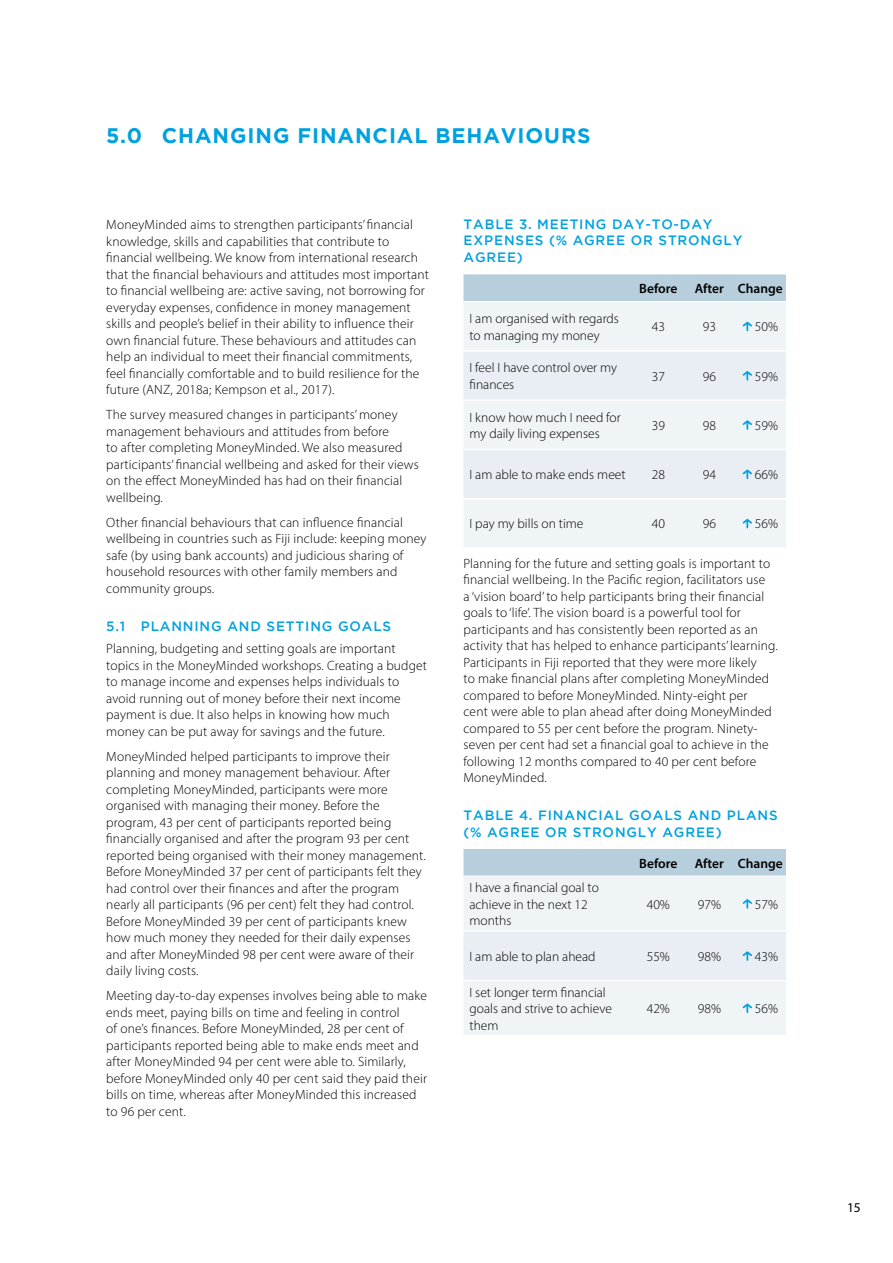
<style>
.page{position:relative;width:893px;height:1263px;background:#fff}
.page>*{position:absolute;margin:0;border:0;box-sizing:border-box;transform-origin:0 0}
.t1{font:700 21px "Gotham";letter-spacing:.045em;color:#00a1e0}
.t2{font:300 13.5px/16.5px "Myriad Pro";letter-spacing:.01em;color:#000}
.t3{font:500 13.5px/16.5px "Gotham";letter-spacing:.065em;color:#00a1e0}
.t4{font:600 13.5px "Myriad Pro";color:#000}
.t5{font:13.5px "Myriad Pro";color:#000}
</style>
<div class="page">
<div style="left:463px;top:274px;width:323px;height:27px;background:#b7cfdc"></div>
<div style="left:464px;top:302px;width:322px;height:245px;background:#eff4f7"></div>
<div style="left:463px;top:352px;width:323px;height:146px;background:#e8eef3"></div>
<hr style="left:463px;top:350px;width:170px;height:2px;background:#fff">
<hr style="left:633px;top:350px;width:51px;height:2px;background:#fff">
<hr style="left:684px;top:350px;width:51px;height:2px;background:#fff">
<hr style="left:735px;top:350px;width:51px;height:2px;background:#fff">
<hr style="left:463px;top:399px;width:170px;height:2px;background:#fff">
<hr style="left:633px;top:399px;width:51px;height:2px;background:#fff">
<hr style="left:684px;top:399px;width:51px;height:2px;background:#fff">
<hr style="left:735px;top:399px;width:51px;height:2px;background:#fff">
<hr style="left:463px;top:449px;width:170px;height:1px;background:#fff">
<hr style="left:633px;top:449px;width:51px;height:1px;background:#fff">
<hr style="left:684px;top:449px;width:51px;height:1px;background:#fff">
<hr style="left:735px;top:449px;width:51px;height:1px;background:#fff">
<hr style="left:463px;top:498px;width:170px;height:1px;background:#fff">
<hr style="left:633px;top:498px;width:51px;height:1px;background:#fff">
<hr style="left:684px;top:498px;width:51px;height:1px;background:#fff">
<hr style="left:735px;top:498px;width:51px;height:1px;background:#fff">
<svg style="left:743px;top:322px;width:9px;height:9px"></svg>
<svg style="left:743px;top:371px;width:9px;height:10px"></svg>
<svg style="left:743px;top:420px;width:9px;height:10px"></svg>
<svg style="left:743px;top:470px;width:9px;height:9px"></svg>
<svg style="left:743px;top:519px;width:9px;height:9px"></svg>
<div style="left:463px;top:849px;width:323px;height:27px;background:#b7cfdc"></div>
<div style="left:464px;top:877px;width:322px;height:158px;background:#eff4f7"></div>
<hr style="left:463px;top:930px;width:170px;height:2px;background:#fff">
<hr style="left:633px;top:930px;width:51px;height:2px;background:#fff">
<hr style="left:684px;top:930px;width:51px;height:2px;background:#fff">
<hr style="left:735px;top:930px;width:51px;height:2px;background:#fff">
<hr style="left:463px;top:980px;width:170px;height:1px;background:#fff">
<hr style="left:633px;top:980px;width:51px;height:1px;background:#fff">
<hr style="left:684px;top:980px;width:51px;height:1px;background:#fff">
<hr style="left:735px;top:980px;width:51px;height:1px;background:#fff">
<svg style="left:743px;top:899px;width:9px;height:10px"></svg>
<div style="left:463px;top:932px;width:323px;height:48px;background:#e8eef3"></div>
<svg style="left:743px;top:1003px;width:9px;height:10px"></svg>
<h1 class="t1" style="left:106px;top:123px;width:470px">5.0 CHANGING FINANCIAL BEHAVIOURS</h1>
<p class="t2" style="left:106px;top:216px;width:324px">MoneyMinded aims to strengthen participants’ financial knowledge, skills and capabilities that contribute to financial wellbeing. We know from international research that the financial behaviours and attitudes most important to financial wellbeing are: active saving, not borrowing for everyday expenses, confidence in money management skills and people’s belief in their ability to influence their own financial future. These behaviours and attitudes can help an individual to meet their financial commitments, feel financially comfortable and to build resilience for the future (ANZ, 2018a; Kempson et al., 2017).</p>
<p class="t2" style="left:106px;top:406px;width:314px">The survey measured changes in participants’ money management behaviours and attitudes from before<br>to after completing MoneyMinded. We also measured participants’ financial wellbeing and asked for their views on the effect MoneyMinded has had on their financial wellbeing.</p>
<p class="t2" style="left:106px;top:514px;width:322px">Other financial behaviours that can influence financial wellbeing in countries such as Fiji include: keeping money safe (by using bank accounts) and judicious sharing of household resources with other family members and community groups.</p>
<p class="t3" style="left:106px;top:617px;width:286px">5.1 PLANNING AND SETTING GOALS</p>
<p class="t2" style="left:106px;top:641px;width:322px">Planning, budgeting and setting goals are important topics in the MoneyMinded workshops. Creating a budget to manage income and expenses helps individuals to avoid running out of money before their next income payment is due. It also helps in knowing how much money can be put away for savings and the future.</p>
<p class="t2" style="left:106px;top:748px;width:321px">MoneyMinded helped participants to improve their planning and money management behaviour. After completing MoneyMinded, participants were more organised with managing their money. Before the program, 43 per cent of participants reported being financially organised and after the program 93 per cent reported being organised with their money management.<br>Before MoneyMinded 37 per cent of participants felt they had control over their finances and after the program nearly all participants (96 per cent) felt they had control.<br>Before MoneyMinded 39 per cent of participants knew how much money they needed for their daily expenses and after MoneyMinded 98 per cent were aware of their daily living costs.</p>
<p class="t2" style="left:106px;top:987px;width:322px">Meeting day-to-day expenses involves being able to make ends meet, paying bills on time and feeling in control<br>of one’s finances. Before MoneyMinded, 28 per cent of participants reported being able to make ends meet and after MoneyMinded 94 per cent were able to. Similarly, before MoneyMinded only 40 per cent said they paid their bills on time, whereas after MoneyMinded this increased to 96 per cent.</p>
<p class="t3" style="left:464px;top:216px;width:280px">TABLE 3. M EETING DAY-TO-DAY<br>EXPENSES (% AGREE OR STRONGLY<br>AGREE)</p>
<p class="t4" style="left:639px;top:280px;width:40px">Before</p>
<p class="t4" style="left:695px;top:280px;width:90px">After Change</p>
<p class="t2" style="left:469px;top:310px;width:151px">I am organised with regards to managing my money</p>
<p class="t2" style="left:652px;top:318px;width:15px">43</p>
<p class="t2" style="left:703px;top:318px;width:15px">93</p>
<p class="t2" style="left:755px;top:318px;width:25px">50%</p>
<p class="t2" style="left:469px;top:359px;width:149px">I feel I have control over my finances</p>
<p class="t2" style="left:652px;top:368px;width:15px">37</p>
<p class="t2" style="left:703px;top:368px;width:15px">96</p>
<p class="t2" style="left:755px;top:368px;width:25px">59%</p>
<p class="t2" style="left:469px;top:409px;width:153px">I know how much I need for my daily living expenses</p>
<p class="t2" style="left:652px;top:417px;width:15px">39</p>
<p class="t2" style="left:703px;top:417px;width:15px">98</p>
<p class="t2" style="left:755px;top:417px;width:25px">59%</p>
<p class="t2" style="left:469px;top:466px;width:158px">I am able to make ends meet</p>
<p class="t2" style="left:652px;top:466px;width:15px">28</p>
<p class="t2" style="left:703px;top:466px;width:15px">94</p>
<p class="t2" style="left:755px;top:466px;width:25px">66%</p>
<p class="t2" style="left:469px;top:515px;width:115px">I pay my bills on time</p>
<p class="t2" style="left:652px;top:515px;width:15px">40</p>
<p class="t2" style="left:703px;top:515px;width:15px">96</p>
<p class="t2" style="left:755px;top:515px;width:25px">56%</p>
<p class="t2" style="left:463px;top:555px;width:316px">Planning for the future and setting goals is important to financial wellbeing. In the Pacific region, facilitators use<br>a ‘vision board’ to help participants bring their financial goals to ‘life’. The vision board is a powerful tool for participants and has consistently been reported as an activity that has helped to enhance participants’ learning.<br>Participants in Fiji reported that they were more likely<br>to make financial plans after completing MoneyMinded compared to before MoneyMinded. Ninty-eight per<br>cent were able to plan ahead after doing MoneyMinded compared to 55 per cent before the program. Ninety&shy;seven per cent had set a financial goal to achieve in the following 12 months compared to 40 per cent before MoneyMinded.</p>
<p class="t3" style="left:463px;top:807px;width:316px">TABLE 4. FINANCIAL GOALS AND PLANS (% AGREE OR STRONGLY AGREE)</p>
<p class="t4" style="left:639px;top:854px;width:40px">Before</p>
<p class="t4" style="left:695px;top:854px;width:90px">After Change</p>
<p class="t2" style="left:469px;top:879px;width:131px">I have a financial goal to achieve in the next 12 months</p>
<p class="t2" style="left:647px;top:896px;width:25px">40%</p>
<p class="t2" style="left:698px;top:896px;width:25px">97%</p>
<p class="t2" style="left:755px;top:896px;width:25px">57%</p>
<p class="t2" style="left:469px;top:948px;width:128px">I am able to plan ahead</p>
<p class="t2" style="left:647px;top:948px;width:25px">55%</p>
<p class="t2" style="left:698px;top:948px;width:25px">98%</p>
<p class="t2" style="left:755px;top:948px;width:25px">43%</p>
<p class="t2" style="left:469px;top:984px;width:144px">I set longer term financial goals and strive to achieve them</p>
<p class="t2" style="left:647px;top:1000px;width:25px">42%</p>
<p class="t2" style="left:698px;top:1000px;width:25px">98%</p>
<p class="t2" style="left:755px;top:1000px;width:25px">56%</p>
<p class="t5" style="left:847px;top:1199px;width:15px">15</p>
</div>
